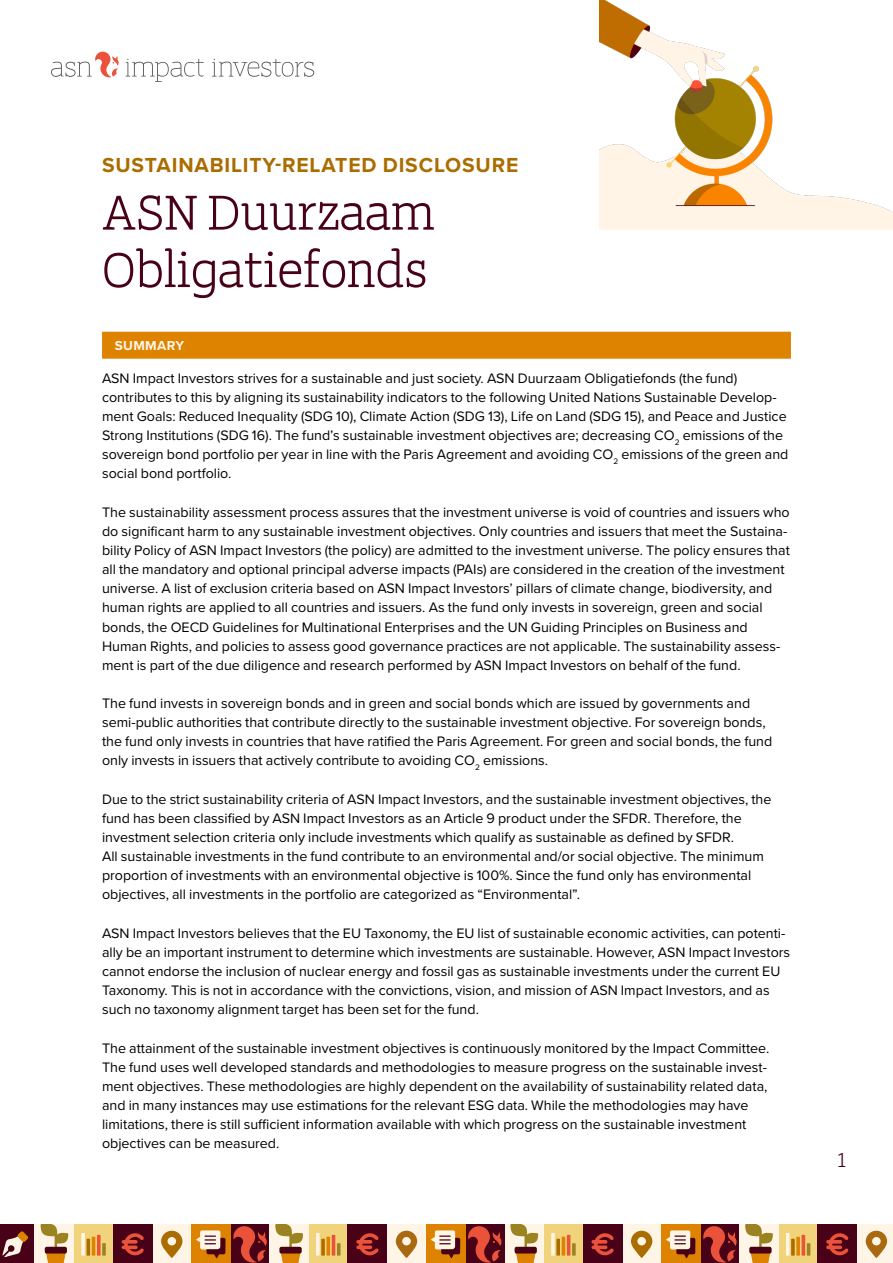
<style>
.page{position:relative;width:893px;height:1263px;background:#fff}
.page>*{position:absolute;margin:0;border:0;box-sizing:border-box;transform-origin:0 0}
.t1{font:600 51px/57.4px "ASN Bank Slab";color:#480116}
.t2{font:700 21px "Proxima Nova";letter-spacing:.04em;color:#ab6c00}
.t3{font:600 21px "ASN Bank Slab";color:#480116}
.t4{font:14.25px/19.2px "Proxima Nova";color:#000}
.t5{font:700 13.5px "Proxima Nova";letter-spacing:.025em;color:#fff5e6}
</style>
<div class="page">
<div style="left:700px;top:1225px;width:39px;height:38px;background:#480116"></div>
<svg style="left:703px;top:1226px;width:34px;height:37px"></svg>
<div style="left:466px;top:1225px;width:39px;height:38px;background:#480116"></div>
<div style="left:544px;top:1225px;width:39px;height:38px;background:#f1d37b"></div>
<svg style="left:551px;top:1233px;width:4px;height:22px"></svg>
<svg style="left:556px;top:1239px;width:4px;height:16px"></svg>
<hr style="left:562px;top:1237px;width:3px;height:18px;background:#dd8300">
<hr style="left:567px;top:1235px;width:3px;height:20px;background:#ea5239">
<svg style="left:572px;top:1243px;width:4px;height:12px"></svg>
<div style="left:622px;top:1225px;width:39px;height:38px;background:#fff5e6"></div>
<svg style="left:631px;top:1231px;width:21px;height:27px"></svg>
<div style="left:505px;top:1225px;width:39px;height:38px;background:#fff5e6"></div>
<svg style="left:510px;top:1225px;width:28px;height:38px"></svg>
<div style="left:583px;top:1225px;width:39px;height:38px;background:#480116"></div>
<svg style="left:591px;top:1233px;width:23px;height:22px"></svg>
<div style="left:661px;top:1225px;width:39px;height:38px;background:#dd8300"></div>
<svg style="left:666px;top:1230px;width:29px;height:28px"></svg>
<div style="left:779px;top:1225px;width:39px;height:38px;background:#f1d37b"></div>
<hr style="left:786px;top:1233px;width:3px;height:22px;background:#fff5e6">
<svg style="left:791px;top:1239px;width:4px;height:16px"></svg>
<svg style="left:796px;top:1237px;width:4px;height:18px"></svg>
<hr style="left:802px;top:1235px;width:3px;height:20px;background:#ea5239">
<svg style="left:807px;top:1243px;width:3px;height:12px"></svg>
<div style="left:857px;top:1225px;width:36px;height:38px;background:#fff5e6"></div>
<svg style="left:866px;top:1231px;width:21px;height:27px"></svg>
<div style="left:739px;top:1225px;width:40px;height:38px;background:#fff5e6"></div>
<svg style="left:745px;top:1225px;width:28px;height:38px"></svg>
<div style="left:818px;top:1225px;width:39px;height:38px;background:#480116"></div>
<svg style="left:826px;top:1233px;width:22px;height:22px"></svg>
<svg style="left:212px;top:59px;width:102px;height:18px"></svg>
<svg style="left:51px;top:52px;width:68px;height:25px"></svg>
<svg style="left:126px;top:59px;width:78px;height:23px"></svg>
<div style="left:230px;top:1225px;width:40px;height:38px;background:#480116"></div>
<svg style="left:233px;top:1226px;width:34px;height:37px"></svg>
<div style="left:0;top:1225px;width:35px;height:38px;background:#480116"></div>
<svg style="left:2px;top:1231px;width:26px;height:26px"></svg>
<div style="left:74px;top:1225px;width:39px;height:38px;background:#f1d37b"></div>
<svg style="left:81px;top:1233px;width:4px;height:22px"></svg>
<hr style="left:87px;top:1239px;width:3px;height:16px;background:#ab6c00">
<hr style="left:92px;top:1237px;width:3px;height:18px;background:#dd8300">
<svg style="left:97px;top:1235px;width:4px;height:20px"></svg>
<svg style="left:102px;top:1243px;width:4px;height:12px"></svg>
<div style="left:152px;top:1225px;width:39px;height:38px;background:#fff5e6"></div>
<svg style="left:161px;top:1231px;width:21px;height:27px"></svg>
<div style="left:35px;top:1225px;width:39px;height:38px;background:#fff5e6"></div>
<svg style="left:41px;top:1225px;width:27px;height:38px"></svg>
<div style="left:113px;top:1225px;width:39px;height:38px;background:#480116"></div>
<svg style="left:122px;top:1233px;width:22px;height:22px"></svg>
<div style="left:191px;top:1225px;width:39px;height:38px;background:#dd8300"></div>
<svg style="left:196px;top:1230px;width:29px;height:28px"></svg>
<div style="left:465px;top:1225px;width:39px;height:38px;background:#480116"></div>
<svg style="left:468px;top:1226px;width:33px;height:37px"></svg>
<div style="left:309px;top:1225px;width:39px;height:38px;background:#f1d37b"></div>
<svg style="left:316px;top:1233px;width:4px;height:22px"></svg>
<svg style="left:321px;top:1239px;width:4px;height:16px"></svg>
<svg style="left:326px;top:1237px;width:4px;height:18px"></svg>
<hr style="left:332px;top:1235px;width:3px;height:20px;background:#ea5239">
<svg style="left:337px;top:1243px;width:3px;height:12px"></svg>
<div style="left:387px;top:1225px;width:39px;height:38px;background:#fff5e6"></div>
<svg style="left:396px;top:1231px;width:21px;height:27px"></svg>
<div style="left:270px;top:1225px;width:39px;height:38px;background:#fff5e6"></div>
<svg style="left:275px;top:1225px;width:28px;height:38px"></svg>
<div style="left:348px;top:1225px;width:39px;height:38px;background:#480116"></div>
<svg style="left:356px;top:1233px;width:23px;height:22px"></svg>
<div style="left:426px;top:1225px;width:39px;height:38px;background:#dd8300"></div>
<svg style="left:431px;top:1230px;width:29px;height:28px"></svg>
<div style="left:102px;top:332px;width:689px;height:27px;background:#dd8300"></div>
<img style="left:600px;top:0;width:293px;height:230px">
<h2 class="t2" style="left:102px;top:150px;width:418px">SUSTAINABILITY-RELATED DISCLOSURE</h2>
<h1 class="t1" style="left:102px;top:182px;width:334px">ASN Duurzaam<br>Obligatiefonds</h1>
<p class="t5" style="left:115px;top:335px;width:71px">SUMMARY</p>
<p class="t4" style="left:102px;top:368px;width:688px">ASN Impact Investors strives for a sustainable and just society. ASN Duurzaam Obligatiefonds (the fund) contributes to this by aligning its sustainability indicators to the following United Nations Sustainable Develop&shy;ment Goals: Reduced Inequality (SDG 10), Climate Action (SDG 13), Life on Land (SDG 15), and Peace and Justice Strong Institutions (SDG 16). The fund’s sustainable investment objectives are; decreasing CO<sub>2</sub> emissions of the sovereign bond portfolio per year in line with the Paris Agreement and avoiding CO<sub>2</sub> emissions of the green and social bond portfolio.</p>
<p class="t4" style="left:102px;top:502px;width:689px">The sustainability assessment process assures that the investment universe is void of countries and issuers who do significant harm to any sustainable investment objectives. Only countries and issuers that meet the Sustaina&shy;bility Policy of ASN Impact Investors (the policy) are admitted to the investment universe. The policy ensures that all the mandatory and optional principal adverse impacts (PAIs) are considered in the creation of the investment universe. A list of exclusion criteria based on ASN Impact Investors’ pillars of climate change, biodiversity, and human rights are applied to all countries and issuers. As the fund only invests in sovereign, green and social bonds, the OECD Guidelines for Multinational Enterprises and the UN Guiding Principles on Business and Human Rights, and policies to assess good governance practices are not applicable. The sustainability assess&shy;ment is part of the due diligence and research performed by ASN Impact Investors on behalf of the fund.</p>
<p class="t4" style="left:102px;top:693px;width:672px">The fund invests in sovereign bonds and in green and social bonds which are issued by governments and semi-public authorities that contribute directly to the sustainable investment objective. For sovereign bonds, the fund only invests in countries that have ratified the Paris Agreement. For green and social bonds, the fund only invests in issuers that actively contribute to avoiding CO<sub>2</sub> emissions.</p>
<p class="t4" style="left:102px;top:789px;width:671px">Due to the strict sustainability criteria of ASN Impact Investors, and the sustainable investment objectives, the fund has been classified by ASN Impact Investors as an Article 9 product under the SFDR. Therefore, the investment selection criteria only include investments which qualify as sustainable as defined by SFDR.<br>All sustainable investments in the fund contribute to an environmental and/or social objective. The minimum proportion of investments with an environmental objective is 100%. Since the fund only has environmental objectives, all investments in the portfolio are categorized as “Environmental”.</p>
<p class="t4" style="left:102px;top:923px;width:690px">ASN Impact Investors believes that the EU Taxonomy, the EU list of sustainable economic activities, can potenti&shy;ally be an important instrument to determine which investments are sustainable. However, ASN Impact Investors cannot endorse the inclusion of nuclear energy and fossil gas as sustainable investments under the current EU Taxonomy. This is not in accordance with the convictions, vision, and mission of ASN Impact Investors, and as such no taxonomy alignment target has been set for the fund.</p>
<p class="t4" style="left:102px;top:1037px;width:669px">The attainment of the sustainable investment objectives is continuously monitored by the Impact Committee.<br>The fund uses well developed standards and methodologies to measure progress on the sustainable invest&shy;ment objectives. These methodologies are highly dependent on the availability of sustainability related data, and in many instances may use estimations for the relevant ESG data. While the methodologies may have limitations, there is still sufficient information available with which progress on the sustainable investment objectives can be measured.</p>
<h2 class="t3" style="left:838px;top:1145px;width:10px">1</h2>
</div>
